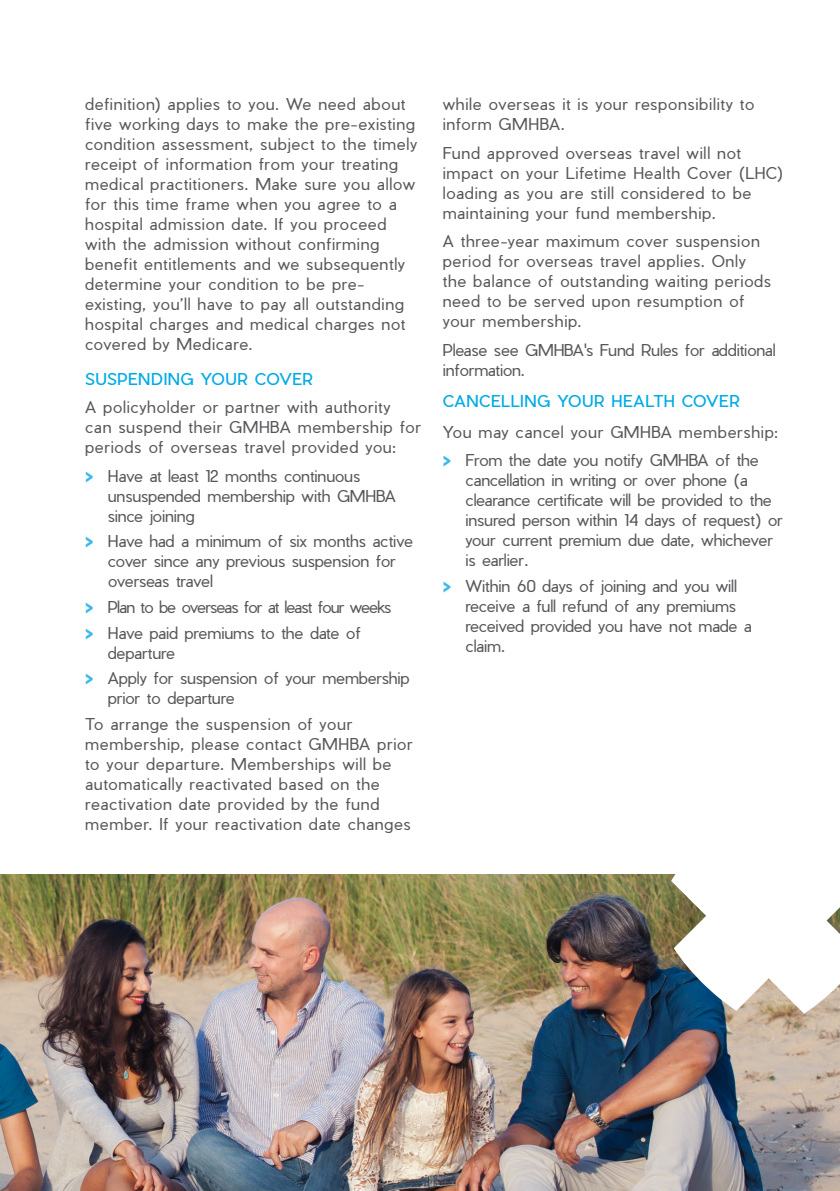
<style>
.page{position:relative;width:840px;height:1191px;background:#fff}
.page>*{position:absolute;margin:0;border:0;box-sizing:border-box;transform-origin:0 0}
.Body_Copy{font:300 16px/20px "Pier Sans";letter-spacing:.03em;color:#57585a}
.Body_Copy-2{font:300 16px/20px "Pier Sans";letter-spacing:-.01em;color:#57585a}
.Body_Copy-3{font:300 16px/20px "Pier Sans";letter-spacing:-.015em;color:#57585a}
.Body_Copy-4{font:300 16px/20px "Pier Sans";color:#57585a}
.Bullet_Blue{font:300 16px/20px "Pier Sans";letter-spacing:-.015em;color:#57585a}
.Paragraph_Heading_Green{font:16px "Pier Sans";letter-spacing:.03em;color:#00abe5}
.Body_Copy-5{font:300 16px/20px "Pier Sans";letter-spacing:-.005em;color:#57585a}
.Body_Copy-6{font:300 16px "Pier Sans";letter-spacing:-.055em;color:#57585a}
.s1{font-weight:700;font-size:18px;color:#3cb8ea}
</style>
<div class="page">
<img style="left:0;top:874px;width:839px;height:317px">
<svg style="left:670px;top:874px;width:169px;height:139px"></svg>
<p class="Body_Copy" style="left:85px;top:94px;width:333px">definition) applies to you. We need about five working days to make the pre-existing condition assessment, subject to the timely receipt of information from your treating medical practitioners. Make sure you allow for this time frame when you agree to a hospital admission date. If you proceed with the admission without confirming benefit entitlements and we subsequently determine your condition to be pre&shy;existing, you’ll have to pay all outstanding hospital charges and medical charges not covered by Medicare.</p>
<p class="Paragraph_Heading_Green" style="left:85px;top:368px;width:229px">SUSPENDING YOUR COVER</p>
<p class="Body_Copy" style="left:85px;top:397px;width:337px">A policyholder or partner with authority can suspend their GMHBA membership for periods of overseas travel provided you:</p>
<p class="Body_Copy-4" style="left:108px;top:465px;width:289px;text-indent:-23px"><span class="s1">&gt;</span> Have at least 12 months continuous unsuspended membership with GMHBA since joining</p>
<p class="Body_Copy-3" style="left:108px;top:531px;width:306px;text-indent:-23px"><span class="s1">&gt;</span> Have had a minimum of six months active cover since any previous suspension for overseas travel</p>
<p class="Body_Copy-6" style="left:85px;top:596px;width:308px"><span class="s1">&gt;</span> Plan to be overseas for at least four weeks</p>
<p class="Body_Copy-5" style="left:108px;top:622px;width:254px;text-indent:-23px"><span class="s1">&gt;</span> Have paid premiums to the date of departure</p>
<p class="Body_Copy-3" style="left:108px;top:668px;width:303px;text-indent:-23px"><span class="s1">&gt;</span> Apply for suspension of your membership prior to departure</p>
<p class="Body_Copy" style="left:85px;top:714px;width:329px">To arrange the suspension of your membership, please contact GMHBA prior to your departure. Memberships will be automatically reactivated based on the reactivation date provided by the fund member. If your reactivation date changes</p>
<p class="Body_Copy" style="left:442px;top:94px;width:313px">while overseas it is your responsibility to inform GMHBA.</p>
<p class="Body_Copy" style="left:442px;top:143px;width:342px">Fund approved overseas travel will not impact on your Lifetime Health Cover (LHC) loading as you are still considered to be maintaining your fund membership.</p>
<p class="Body_Copy" style="left:442px;top:231px;width:330px">A three-year maximum cover suspension period for overseas travel applies. Only the balance of outstanding waiting periods need to be served upon resumption of your membership.</p>
<p class="Bullet_Blue" style="left:442px;top:340px;width:334px">Please see GMHBA's Fund Rules for additional information.</p>
<p class="Paragraph_Heading_Green" style="left:442px;top:391px;width:298px">CANCELLING YOUR HEALTH COVER</p>
<p class="Body_Copy" style="left:442px;top:422px;width:337px">You may cancel your GMHBA membership:</p>
<p class="Body_Copy-2" style="left:465px;top:450px;width:319px;text-indent:-23px"><span class="s1">&gt;</span> From the date you notify GMHBA of the cancellation in writing or over phone (a clearance certificate will be provided to the insured person within 14 days of request) or your current premium due date, whichever is earlier.</p>
<p class="Body_Copy-2" style="left:465px;top:576px;width:288px;text-indent:-23px"><span class="s1">&gt;</span> Within 60 days of joining and you will receive a full refund of any premiums received provided you have not made a claim.</p>
</div>
